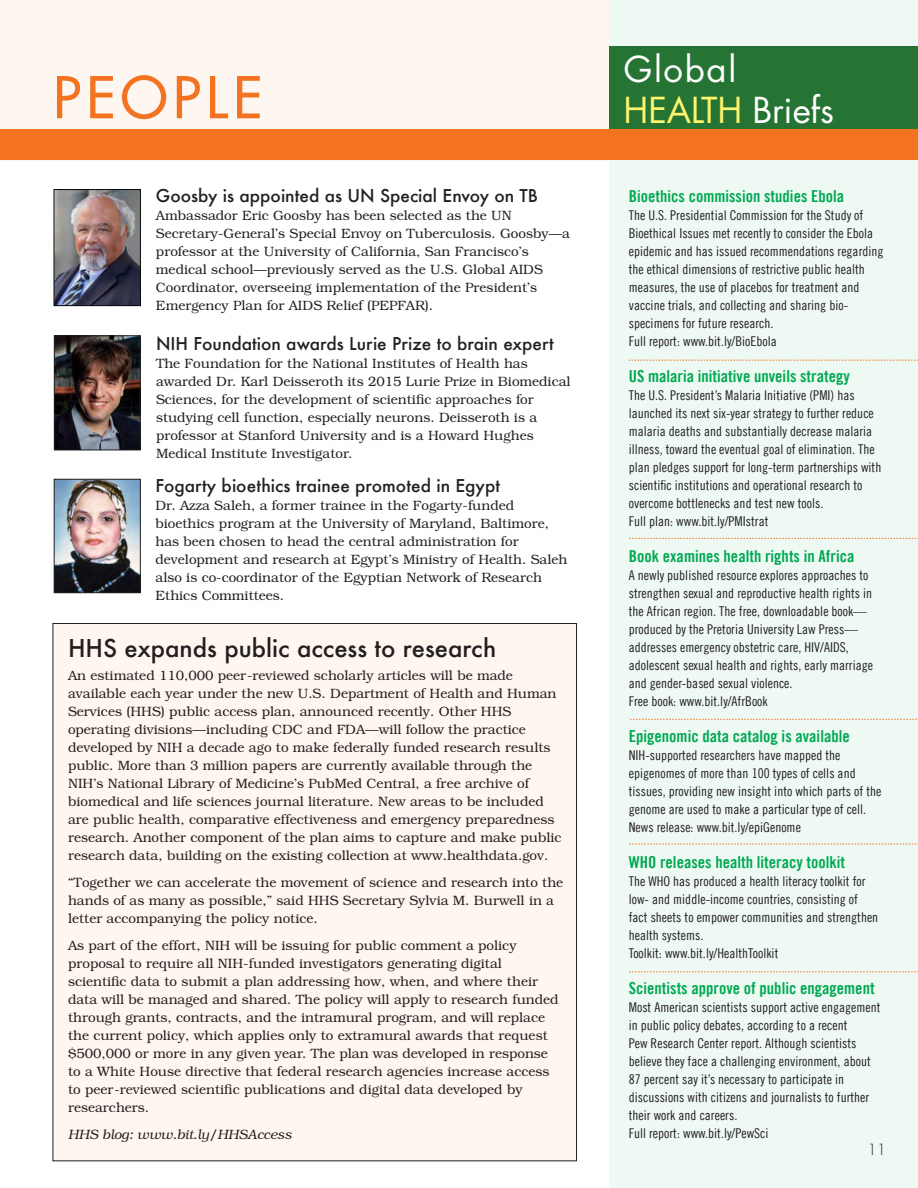
<style>
.page{position:relative;width:918px;height:1188px;background:#fff}
.page>*{position:absolute;margin:0;border:0;box-sizing:border-box;transform-origin:0 0}
.t1{font:500 56.1px "Futura Std";letter-spacing:.095em;color:#f47321}
.t2{font:34.8px "Futura Std";letter-spacing:-.005em;color:#fff46d}
.t3{font:34.8px "Futura Std";letter-spacing:.045em;color:#fff}
.t4{font:500 24px "Futura";color:#231f20}
.t5{font:500 17.25px "Futura";color:#231f20}
.No_Spacing{font:16.5px "Trade Gothic LT Bold Cond Twenty";color:#00a851}
.t6{font:300 15px "Futura Std";color:#231f20}
.t7{font:300 13.5px/18px "Bookman Std";color:#231f20}
.No_Spacing-2{font:13.5px/18px "Trade Gothic LT Cond Eighteen";color:#231f20}
.t8{font:italic 300 13.5px "Bookman Std";color:#231f20}
.s1{color:#fff}
</style>
<div class="page">
<div style="left:53px;top:623px;width:524px;height:538px;background:#fef6ef"></div>
<div style="left:609px;top:0;width:309px;height:1188px;background:#eef9f3"></div>
<div style="left:0;top:0;width:609px;height:160px;background:#fef6f1"></div>
<div style="left:609px;top:46px;width:309px;height:83px;background:#267434"></div>
<div style="left:0;top:129px;width:918px;height:31px;background:#f47321"></div>
<svg style="left:629px;top:360px;width:289px;height:1px"></svg>
<svg style="left:629px;top:538px;width:289px;height:1px"></svg>
<svg style="left:630px;top:719px;width:287px;height:1px"></svg>
<svg style="left:629px;top:844px;width:289px;height:1px"></svg>
<img style="left:56px;top:191px;width:83px;height:113px">
<img style="left:56px;top:338px;width:82px;height:110px">
<div style="left:54px;top:336px;width:86px;height:114px;border:1px solid #231f20"></div>
<img style="left:56px;top:481px;width:83px;height:110px">
<svg style="left:629px;top:972px;width:289px;height:1px"></svg>
<div style="left:54px;top:479px;width:87px;height:114px;border:1px solid #231f20"></div>
<div style="left:54px;top:189px;width:87px;height:117px;border:1px solid #080b0b"></div>
<h1 class="t1" style="left:53px;top:62px;width:211px">PEOPLE</h1>
<p class="t5" style="left:156px;top:184px;width:384px">Goosby is appointed as UN Special Envoy on TB</p>
<p class="t7" style="left:156px;top:207px;width:416px">Ambassador Eric Goosby has been selected as the UN Secretary-General’s Special Envoy on Tuberculosis. Goosby—a professor at the University of California, San Francisco’s medical school—previously served as the U.S. Global AIDS Coordinator, overseeing implementation of the President’s Emergency Plan for AIDS Relief (PEPFAR).</p>
<p class="t5" style="left:156px;top:332px;width:399px">NIH Foundation awards Lurie Prize to brain expert</p>
<p class="t7" style="left:156px;top:355px;width:416px">The Foundation for the National Institutes of Health has awarded Dr. Karl Deisseroth its 2015 Lurie Prize in Biomedical Sciences, for the development of scientific approaches for studying cell function, especially neurons. Deisseroth is a professor at Stanford University and is a Howard Hughes Medical Institute Investigator.</p>
<p class="t5" style="left:156px;top:474px;width:346px">Fogarty bioethics trainee promoted in Egypt</p>
<p class="t7" style="left:156px;top:496px;width:413px">Dr. Azza Saleh, a former trainee in the Fogarty-funded bioethics program at the University of Maryland, Baltimore, has been chosen to head the central administration for development and research at Egypt’s Ministry of Health. Saleh also is co-coordinator of the Egyptian Network of Research Ethics Committees.</p>
<p class="t4" style="left:68px;top:632px;width:430px">HHS expands public access to research</p>
<p class="t7" style="left:68px;top:666px;width:495px">An estimated 110,000 peer-reviewed scholarly articles will be made available each year under the new U.S. Department of Health and Human Services (HHS) public access plan, announced recently. Other HHS operating divisions—including CDC and FDA—will follow the practice developed by NIH a decade ago to make federally funded research results public. More than 3 million papers are currently available through the NIH’s National Library of Medicine’s PubMed Central, a free archive of biomedical and life sciences journal literature. New areas to be included are public health, comparative effectiveness and emergency preparedness research. Another component of the plan aims to capture and make public research data, building on the existing collection at www.healthdata.gov.</p>
<p class="t7" style="left:68px;top:873px;width:497px">“Together we can accelerate the movement of science and research into the hands of as many as possible,” said HHS Secretary Sylvia M. Burwell in a letter accompanying the policy notice.</p>
<p class="t7" style="left:68px;top:936px;width:492px">As part of the effort, NIH will be issuing for public comment a policy proposal to require all NIH-funded investigators generating digital scientific data to submit a plan addressing how, when, and where their data will be managed and shared. The policy will apply to research funded through grants, contracts, and the intramural program, and will replace the current policy, which applies only to extramural awards that request $500,000 or more in any given year. The plan was developed in response to a White House directive that federal research agencies increase access to peer-reviewed scientific publications and digital data developed by researchers.</p>
<p class="t8" style="left:68px;top:1127px;width:225px">HHS blog: www.bit.ly/HHSAccess</p>
<p class="t3" style="left:624px;top:47px;width:114px">Global</p>
<h1 class="t2" style="left:624px;top:88px;width:212px">HEALTH <span class="s1">Briefs</span></h1>
<p class="No_Spacing" style="left:629px;top:187px;width:217px">Bioethics commission studies Ebola</p>
<p class="No_Spacing-2" style="left:629px;top:206px;width:256px">The U.S. Presidential Commission for the Study of Bioethical Issues met recently to consider the Ebola epidemic and has issued recommendations regarding the ethical dimensions of restrictive public health measures, the use of placebos for treatment and vaccine trials, and collecting and sharing bio&shy;specimens for future research.</p>
<p class="No_Spacing-2" style="left:629px;top:332px;width:150px">Full report: www.bit.ly/BioEbola</p>
<p class="No_Spacing" style="left:629px;top:367px;width:223px">US malaria initiative unveils strategy</p>
<p class="No_Spacing-2" style="left:629px;top:386px;width:254px">The U.S. President’s Malaria Initiative (PMI) has launched its next six-year strategy to further reduce malaria deaths and substantially decrease malaria illness, toward the eventual goal of elimination. The plan pledges support for long-term partnerships with scientific institutions and operational research to overcome bottlenecks and test new tools.</p>
<p class="No_Spacing-2" style="left:629px;top:512px;width:141px">Full plan: www.bit.ly/PMIstrat</p>
<p class="No_Spacing" style="left:629px;top:547px;width:227px">Book examines health rights in Africa</p>
<p class="No_Spacing-2" style="left:629px;top:566px;width:246px">A newly published resource explores approaches to strengthen sexual and reproductive health rights in the African region. The free, downloadable book— produced by the Pretoria University Law Press— addresses emergency obstetric care, HIV/AIDS, adolescent sexual health and rights, early marriage and gender-based sexual violence.</p>
<p class="No_Spacing-2" style="left:629px;top:692px;width:141px">Free book: www.bit.ly/AfrBook</p>
<p class="No_Spacing" style="left:629px;top:727px;width:222px">Epigenomic data catalog is available</p>
<p class="No_Spacing-2" style="left:629px;top:746px;width:254px">NIH-supported researchers have mapped the epigenomes of more than 100 types of cells and tissues, providing new insight into which parts of the genome are used to make a particular type of cell.<br>News release: www.bit.ly/epiGenome</p>
<p class="No_Spacing" style="left:629px;top:853px;width:218px">WHO releases health literacy toolkit</p>
<p class="No_Spacing-2" style="left:629px;top:872px;width:251px">The WHO has produced a health literacy toolkit for low- and middle-income countries, consisting of fact sheets to empower communities and strengthen health systems.</p>
<p class="No_Spacing-2" style="left:629px;top:944px;width:151px">Toolkit: www.bit.ly/HealthToolkit</p>
<p class="No_Spacing" style="left:629px;top:979px;width:247px">Scientists approve of public engagement</p>
<p class="No_Spacing-2" style="left:629px;top:998px;width:253px">Most American scientists support active engagement in public policy debates, according to a recent<br>Pew Research Center report. Although scientists believe they face a challenging environment, about 87 percent say it’s necessary to participate in discussions with citizens and journalists to further their work and careers.</p>
<p class="No_Spacing-2" style="left:629px;top:1124px;width:141px">Full report: www.bit.ly/PewSci</p>
<p class="t6" style="left:868px;top:1140px;width:20px">11</p>
</div>
